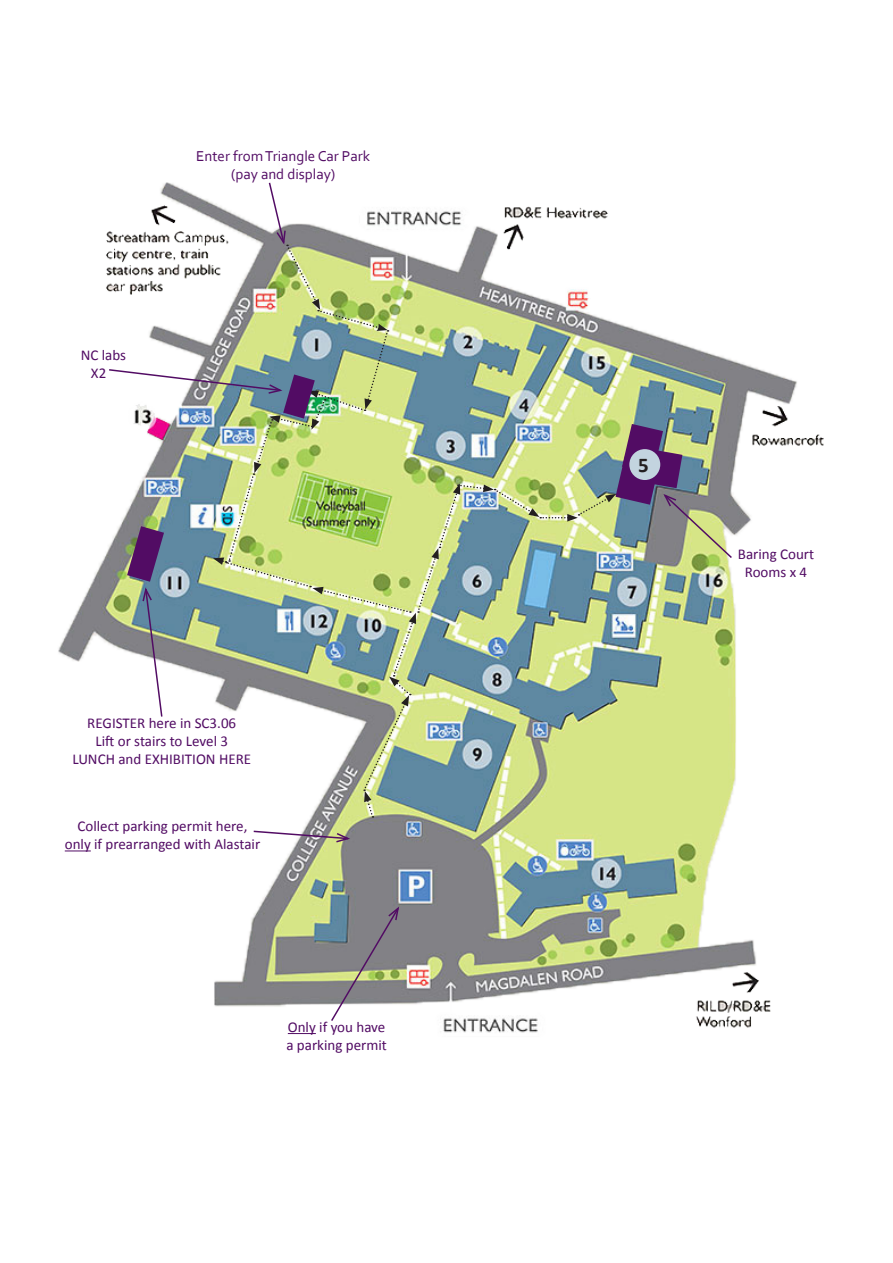
<style>
.page{position:relative;width:893px;height:1263px;background:#fff}
.page>*{position:absolute;margin:0;border:0;box-sizing:border-box;transform-origin:0 0}
.t1{font:700 21px "Calibri";color:#231f20}
.t2{font:15px/18px "Calibri";color:#520c64;text-align:center}
.t3{font:15px/18px "Corbel";color:#520c64;text-align:center}
</style>
<div class="page">
<img style="left:58px;top:233px;width:766px;height:802px">
<svg style="left:65px;top:850px;width:26px;height:1px"></svg>
<svg style="left:288px;top:1033px;width:28px;height:1px"></svg>
<svg style="left:252px;top:830px;width:100px;height:13px"></svg>
<svg style="left:330px;top:904px;width:70px;height:119px"></svg>
<img style="left:107px;top:182px;width:626px;height:636px">
<p class="t2" style="left:81px;top:346px;width:47px">NC labs</p>
<p class="t2" style="left:91px;top:364px;width:17px">X2</p>
<p class="t3" style="left:196px;top:146px;width:175px">Enter from Triangle Car Park (pay and display)</p>
<p class="t2" style="left:87px;top:714px;width:150px">REGISTER here in SC3.06<br>Lift or stairs to Level 3</p>
<p class="t2" style="left:72px;top:750px;width:180px">LUNCH and EXHIBITION HERE</p>
<p class="t2" style="left:78px;top:817px;width:171px">Collect parking permit here,</p>
<p class="t2" style="left:65px;top:835px;width:197px">only if prearranged with Alastair</p>
<p class="t2" style="left:288px;top:1018px;width:99px">Only if you have</p>
<p class="t2" style="left:286px;top:1036px;width:102px">a parking permit</p>
<p class="t1" style="left:638px;top:452px;width:12px">5</p>
<p class="t2" style="left:738px;top:545px;width:78px">Baring Court</p>
<p class="t2" style="left:745px;top:563px;width:64px">Rooms x 4</p>
</div>
